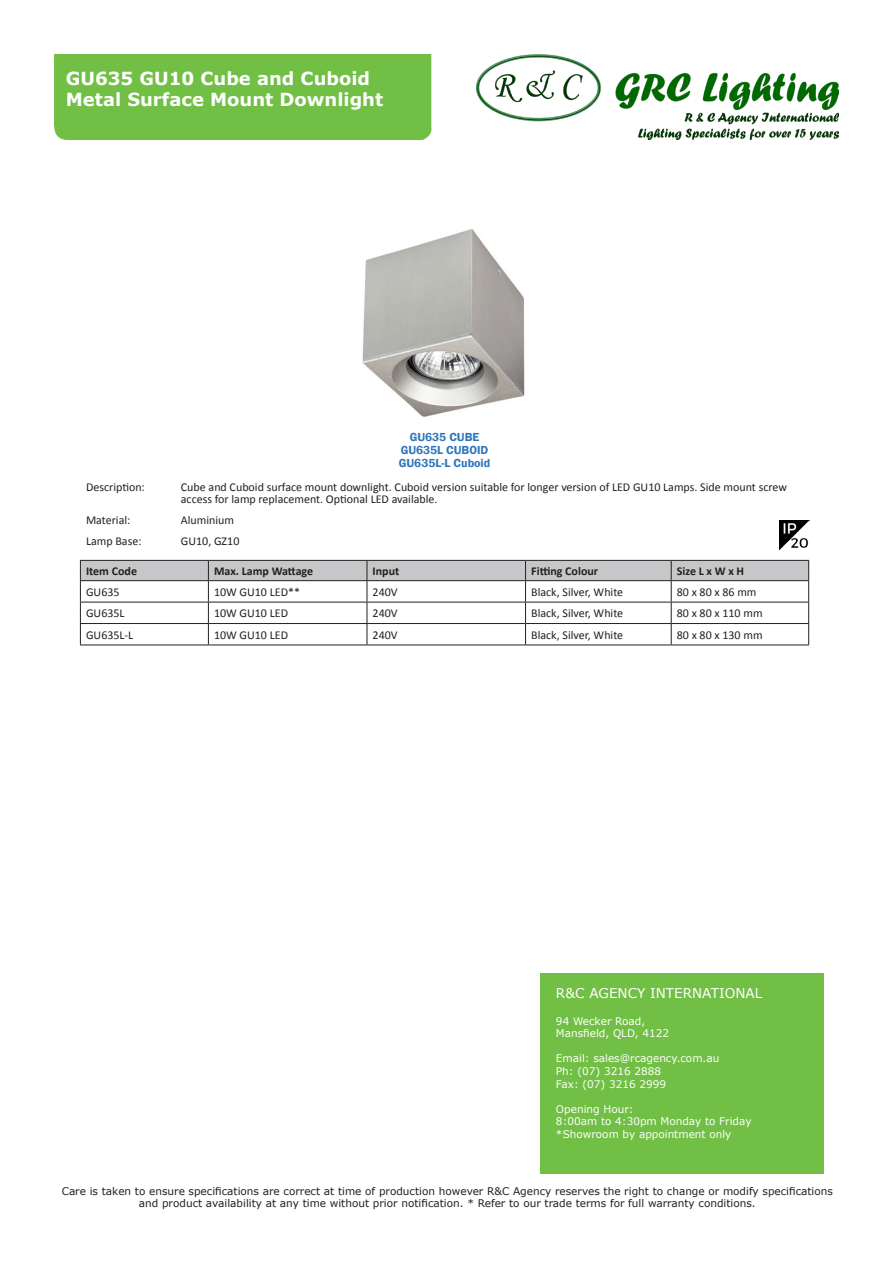
<style>
.page{position:relative;width:893px;height:1263px;background:#fff}
.page>*{position:absolute;margin:0;border:0;box-sizing:border-box;transform-origin:0 0}
.t1{font:700 18px/21.6px "Verdana";color:#fff}
.t2{font:13.5px "Verdana";color:#fff}
.t3{font:12px/12px "Calibri";color:#231f20}
.t4{font:700 12px "Calibri";color:#231f20}
.t5{font:600 12px/12.9px "Franklin Gothic";color:#2e76bc;text-align:center}
.t6{font:10.5px/12.6px "Verdana";color:#231f20;text-align:center}
.t7{font:10.5px/12.6px "Verdana";color:#fff}
</style>
<div class="page">
<div style="left:54px;top:54px;width:378px;height:87px;background:#71bf44"></div>
<img style="left:477px;top:54px;width:362px;height:85px">
<div style="left:540px;top:973px;width:283px;height:201px;background:#71bf44"></div>
<hr style="left:80px;top:645px;width:128px;height:1px;background:#231f20">
<hr style="left:526px;top:645px;width:145px;height:1px;background:#231f20">
<hr style="left:671px;top:645px;width:138px;height:1px;background:#231f20">
<hr style="left:208px;top:645px;width:159px;height:1px;background:#231f20">
<hr style="left:367px;top:645px;width:159px;height:1px;background:#231f20">
<svg style="left:80px;top:560px;width:729px;height:85px"></svg>
<hr style="left:671px;top:580px;width:138px;height:1px;background:#231f20">
<img style="left:362px;top:229px;width:163px;height:188px">
<img style="left:779px;top:521px;width:30px;height:30px">
<h1 class="t1" style="left:66px;top:67px;width:319px">GU635 GU10 Cube and Cuboid<br>Metal Surface Mount Downlight</h1>
<p class="t5" style="left:399px;top:431px;width:93px">GU635 CUBE<br>GU635L CUBOID<br>GU635L-L Cuboid</p>
<p class="t3" style="left:86px;top:481px;width:60px">Description:</p>
<p class="t3" style="left:181px;top:481px;width:608px">Cube and Cuboid surface mount downlight. Cuboid version suitable for longer version of LED GU10 Lamps. Side mount screw access for lamp replacement. Optional LED available.</p>
<p class="t3" style="left:86px;top:514px;width:46px">Material:</p>
<p class="t3" style="left:181px;top:514px;width:55px">Aluminium</p>
<p class="t3" style="left:86px;top:535px;width:57px">Lamp Base:</p>
<p class="t3" style="left:181px;top:535px;width:60px">GU10, GZ10</p>
<p class="t4" style="left:86px;top:562px;width:53px">Item Code</p>
<p class="t4" style="left:214px;top:562px;width:101px">Max. Lamp Wattage</p>
<p class="t4" style="left:373px;top:562px;width:28px">Input</p>
<p class="t4" style="left:531px;top:562px;width:68px">Fitting Colour</p>
<p class="t4" style="left:677px;top:562px;width:69px">Size L x W x H</p>
<p class="t3" style="left:86px;top:585px;width:35px">GU635</p>
<p class="t3" style="left:214px;top:585px;width:87px">10W GU10 LED**</p>
<p class="t3" style="left:373px;top:585px;width:27px">240V</p>
<p class="t3" style="left:531px;top:585px;width:94px">Black, Silver, White</p>
<p class="t3" style="left:677px;top:585px;width:81px">80 x 80 x 86 mm</p>
<p class="t3" style="left:86px;top:607px;width:40px">GU635L</p>
<p class="t3" style="left:214px;top:607px;width:75px">10W GU10 LED</p>
<p class="t3" style="left:373px;top:607px;width:27px">240V</p>
<p class="t3" style="left:531px;top:607px;width:94px">Black, Silver, White</p>
<p class="t3" style="left:677px;top:607px;width:87px">80 x 80 x 110 mm</p>
<p class="t3" style="left:86px;top:628px;width:49px">GU635L-L</p>
<p class="t3" style="left:214px;top:628px;width:75px">10W GU10 LED</p>
<p class="t3" style="left:373px;top:628px;width:27px">240V</p>
<p class="t3" style="left:531px;top:628px;width:94px">Black, Silver, White</p>
<p class="t3" style="left:677px;top:628px;width:87px">80 x 80 x 130 mm</p>
<p class="t2" style="left:556px;top:983px;width:208px">R&amp;C AGENCY INTERNATIONAL</p>
<p class="t7" style="left:556px;top:1014px;width:115px">94 Wecker Road,<br>Mansfield, QLD, 4122</p>
<p class="t7" style="left:556px;top:1052px;width:165px">Email: sales@rcagency.com.au<br>Ph: (07) 3216 2888<br>Fax: (07) 3216 2999</p>
<p class="t7" style="left:556px;top:1102px;width:197px">Opening Hour:<br>8:00am to 4:30pm Monday to Friday *Showroom by appointment only</p>
<p class="t6" style="left:62px;top:1184px;width:773px">Care is taken to ensure specifications are correct at time of production however R&amp;C Agency reserves the right to change or modify specifications and product availability at any time without prior notification. * Refer to our trade terms for full warranty conditions.</p>
</div>
